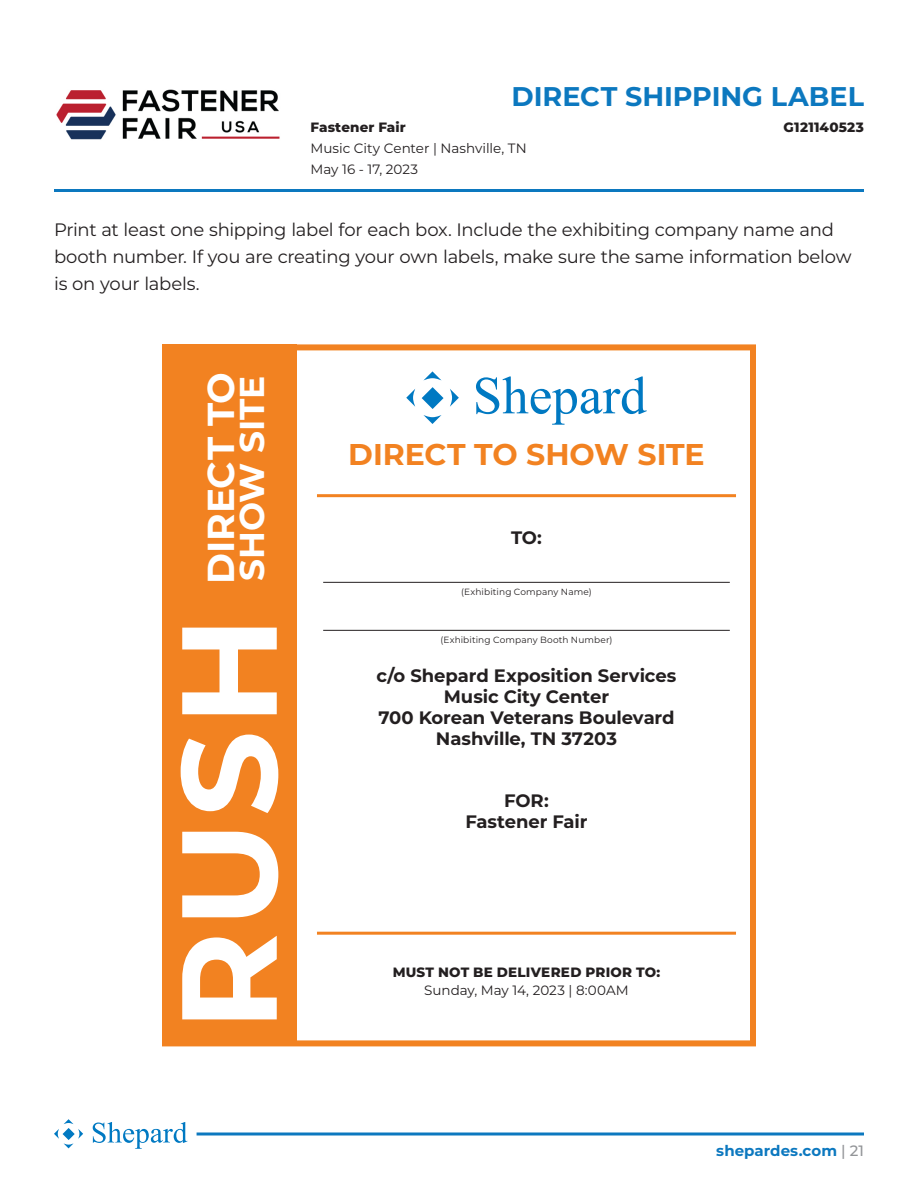
<style>
.page{position:relative;width:918px;height:1188px;background:#fff}
.page>*{position:absolute;margin:0;border:0;box-sizing:border-box;transform-origin:0 0}
.t1{font:700 37.5px "Montserrat";letter-spacing:-.005em;color:#fff}
.t2{font:700 34.5px "Montserrat";letter-spacing:-.01em;color:#fff}
.t3{font:700 30px "Montserrat";letter-spacing:-.005em;color:#f28221}
.t4{font:700 27px "Montserrat";color:#0c78bf}
.t5{font:18px/27px "Montserrat";letter-spacing:-.015em;color:#231f20}
.t6{font:700 18px/21px "Montserrat";letter-spacing:-.005em;color:#231f20;text-align:center}
.t7{font:700 15px "Montserrat";color:#0c78bf}
.t8{font:13.5px/21px "Montserrat";color:#231f20}
.t9{font:800 13.5px "Montserrat";letter-spacing:.015em;color:#231f20}
.t10{font:9px "Montserrat";letter-spacing:.015em;color:#231f20}
.s1{font-weight:500;color:#939598}
</style>
<div class="page">
<svg style="left:54px;top:1119px;width:29px;height:29px"></svg>
<svg style="left:93px;top:1122px;width:94px;height:27px"></svg>
<svg style="left:197px;top:1132px;width:667px;height:4px"></svg>
<hr style="left:54px;top:189px;width:810px;height:3px;background:#0c78bf">
<div style="left:162px;top:344px;width:594px;height:702px;border:6px solid #f28221"></div>
<div style="left:162px;top:344px;width:135px;height:702px;background:#f28221"></div>
<svg style="left:181px;top:628px;width:97px;height:391px"></svg>
<hr style="left:323px;top:582px;width:407px;height:1px;background:#231f20">
<hr style="left:323px;top:630px;width:407px;height:1px;background:#231f20">
<svg style="left:424px;top:371px;width:17px;height:9px"></svg>
<svg style="left:423px;top:415px;width:19px;height:9px"></svg>
<svg style="left:406px;top:389px;width:9px;height:18px"></svg>
<svg style="left:450px;top:389px;width:9px;height:18px"></svg>
<svg style="left:422px;top:387px;width:22px;height:22px"></svg>
<svg style="left:476px;top:376px;width:171px;height:49px"></svg>
<hr style="left:317px;top:494px;width:419px;height:3px;background:#f28221">
<hr style="left:317px;top:932px;width:419px;height:3px;background:#f28221">
<img style="left:56px;top:89px;width:224px;height:51px">
<h3 class="t4" style="left:511px;top:77px;width:354px">DIRECT SHIPPING LABEL</h3>
<p class="t9" style="left:310px;top:117px;width:97px">Fastener Fair</p>
<p class="t9" style="left:784px;top:117px;width:82px">G121140523</p>
<p class="t8" style="left:310px;top:137px;width:218px">Music City Center | Nashville, TN<br>May 16 - 17, 2023</p>
<p class="t5" style="left:54px;top:216px;width:799px">Print at least one shipping label for each box. Include the exhibiting company name and booth number. If you are creating your own labels, make sure the same information below is on your labels.</p>
<h1 class="t1" style="left:194px;top:584px;width:213px;rotate:-90deg">DIRECT TO</h1>
<h2 class="t2" style="left:227px;top:581px;width:207px;rotate:-90deg">SHOW SITE</h2>
<h3 class="t3" style="left:348px;top:433px;width:358px">DIRECT TO SHOW SITE</h3>
<p class="t6" style="left:511px;top:526px;width:32px">TO:</p>
<p class="t10" style="left:461px;top:585px;width:132px">(Exhibiting Company Name)</p>
<p class="t10" style="left:440px;top:633px;width:174px">(Exhibiting Company Booth Number)</p>
<p class="t6" style="left:377px;top:664px;width:301px">c/o Shepard Exposition Services<br>Music City Center<br>700 Korean Veterans Boulevard<br>Nashville, TN 37203</p>
<p class="t6" style="left:466px;top:789px;width:123px">FOR:<br>Fastener Fair</p>
<p class="t9" style="left:393px;top:962px;width:269px">MUST NOT BE DELIVERED PRIOR TO:</p>
<p class="t8" style="left:424px;top:979px;width:206px">Sunday, May 14, 2023 | 8:00AM</p>
<p class="t7" style="left:716px;top:1140px;width:149px">shepardes.com <span class="s1">| 21</span></p>
</div>
